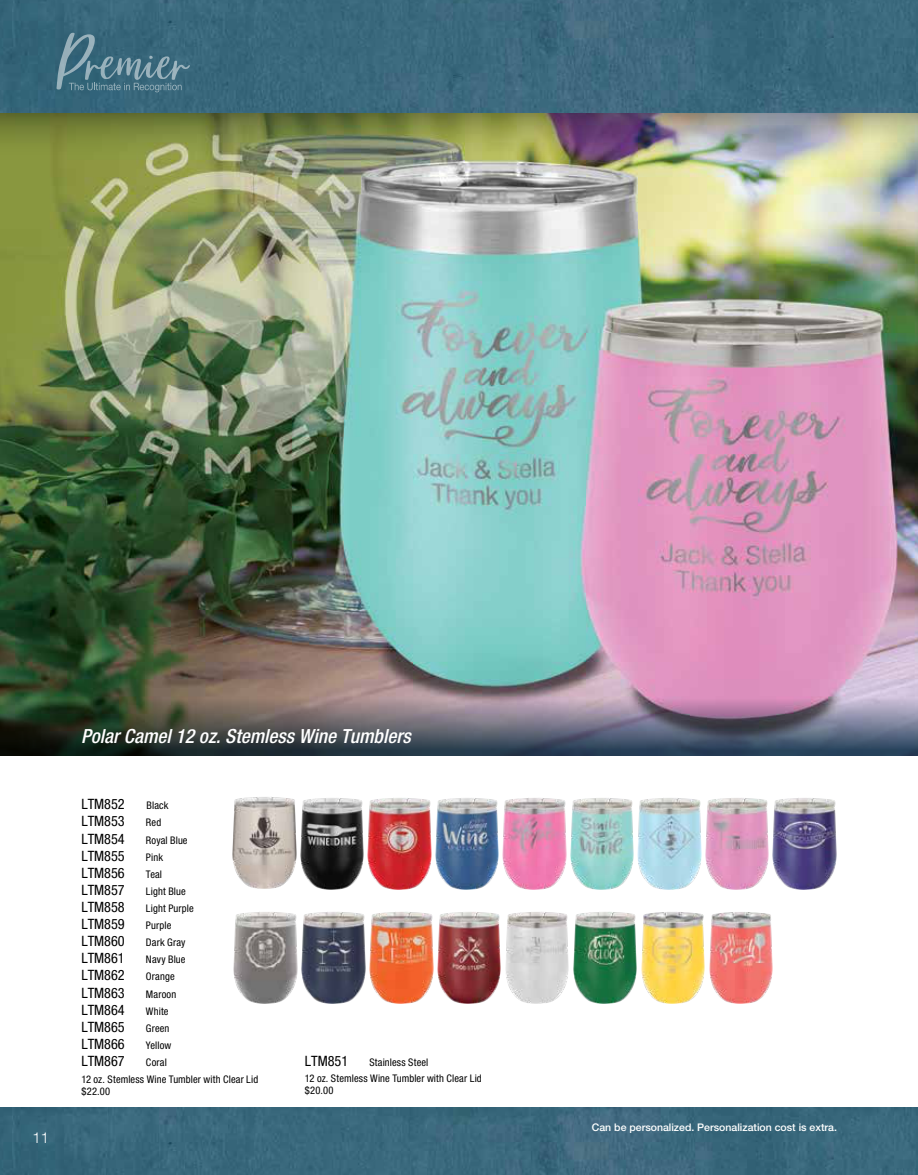
<style>
.page{position:relative;width:918px;height:1175px;background:#fff}
.page>*{position:absolute;margin:0;border:0;box-sizing:border-box;transform-origin:0 0}
.t1{font:italic 500 condensed 19.5px "Helvetica Neue LT Std";color:#fff}
.t2{font:300 15px "Helvetica Neue LT Std";color:#fff}
.t3{font:condensed 14.25px "Helvetica Neue LT Std";color:#000}
.t4{font:condensed 10.5px/16.5px "Helvetica Neue LT Std";letter-spacing:.015em;color:#000}
.t5{font:500 10.5px "Helvetica Neue LT Std";color:#fff}
</style>
<div class="page">
<img style="left:0;top:159px;width:918px;height:491px">
<img style="left:300px;top:798px;width:64px;height:91px">
<img style="left:368px;top:798px;width:63px;height:91px">
<img style="left:435px;top:798px;width:64px;height:91px">
<img style="left:503px;top:798px;width:63px;height:91px">
<img style="left:570px;top:798px;width:64px;height:91px">
<img style="left:638px;top:798px;width:63px;height:91px">
<img style="left:705px;top:798px;width:64px;height:91px">
<img style="left:773px;top:798px;width:63px;height:91px">
<img style="left:234px;top:912px;width:63px;height:91px">
<img style="left:302px;top:912px;width:63px;height:91px">
<img style="left:370px;top:912px;width:63px;height:91px">
<img style="left:505px;top:912px;width:64px;height:91px">
<img style="left:573px;top:912px;width:64px;height:91px">
<img style="left:233px;top:797px;width:63px;height:92px">
<img style="left:438px;top:912px;width:63px;height:91px">
<img style="left:641px;top:912px;width:64px;height:91px">
<img style="left:709px;top:912px;width:64px;height:91px">
<img style="left:0;top:1107px;width:918px;height:67px">
<img style="left:0;top:112px;width:918px;height:47px">
<img style="left:0;top:0;width:918px;height:112px">
<svg style="left:56px;top:32px;width:134px;height:60px;background:#4a7587"></svg>
<img style="left:0;top:650px;width:918px;height:105px">
<h2 class="t2" style="left:33px;top:1128px;width:18px">11</h2>
<h1 class="t1" style="left:81px;top:724px;width:331px">Polar Camel 12 oz. Stemless Wine Tumblers</h1>
<h3 class="t3" style="left:81px;top:796px;width:45px">LTM852</h3>
<p class="t4" style="left:147px;top:797px;width:23px">Black</p>
<h3 class="t3" style="left:81px;top:813px;width:45px">LTM853</h3>
<p class="t4" style="left:146px;top:814px;width:17px">Red</p>
<h3 class="t3" style="left:81px;top:830px;width:45px">LTM854</h3>
<p class="t4" style="left:146px;top:831px;width:43px">Royal Blue</p>
<h3 class="t3" style="left:81px;top:847px;width:45px">LTM855</h3>
<p class="t4" style="left:146px;top:848px;width:19px">Pink</p>
<h3 class="t3" style="left:81px;top:864px;width:45px">LTM856</h3>
<p class="t4" style="left:146px;top:865px;width:18px">Teal</p>
<h3 class="t3" style="left:81px;top:881px;width:45px">LTM857</h3>
<p class="t4" style="left:146px;top:883px;width:41px">Light Blue</p>
<h3 class="t3" style="left:81px;top:898px;width:45px">LTM858</h3>
<p class="t4" style="left:146px;top:900px;width:49px">Light Purple</p>
<h3 class="t3" style="left:81px;top:915px;width:45px">LTM859</h3>
<p class="t4" style="left:146px;top:917px;width:27px">Purple</p>
<h3 class="t3" style="left:81px;top:933px;width:45px">LTM860</h3>
<p class="t4" style="left:146px;top:934px;width:41px">Dark Gray</p>
<h3 class="t3" style="left:81px;top:950px;width:45px">LTM861</h3>
<p class="t4" style="left:146px;top:951px;width:41px">Navy Blue</p>
<h3 class="t3" style="left:81px;top:967px;width:45px">LTM862</h3>
<p class="t4" style="left:146px;top:968px;width:30px">Orange</p>
<h3 class="t3" style="left:81px;top:984px;width:45px">LTM863</h3>
<p class="t4" style="left:146px;top:985px;width:32px">Maroon</p>
<h3 class="t3" style="left:81px;top:1001px;width:45px">LTM864</h3>
<p class="t4" style="left:146px;top:1002px;width:24px">White</p>
<h3 class="t3" style="left:81px;top:1018px;width:45px">LTM865</h3>
<p class="t4" style="left:146px;top:1019px;width:25px">Green</p>
<h3 class="t3" style="left:81px;top:1035px;width:45px">LTM866</h3>
<p class="t4" style="left:146px;top:1036px;width:27px">Yellow</p>
<h3 class="t3" style="left:81px;top:1052px;width:45px">LTM867</h3>
<p class="t4" style="left:81px;top:1054px;width:178px;text-indent:65px">Coral<br>12 oz. Stemless Wine Tumbler with Clear Lid</p>
<p class="t4" style="left:81px;top:1082px;width:30px">$22.00</p>
<h3 class="t3" style="left:305px;top:1052px;width:45px">LTM851</h3>
<p class="t4" style="left:305px;top:1053px;width:178px;text-indent:65px">Stainless Steel<br>12 oz. Stemless Wine Tumbler with Clear Lid</p>
<p class="t4" style="left:305px;top:1082px;width:30px">$20.00</p>
<p class="t5" style="left:592px;top:1120px;width:247px">Can be personalized. Personalization cost is extra.</p>
</div>
